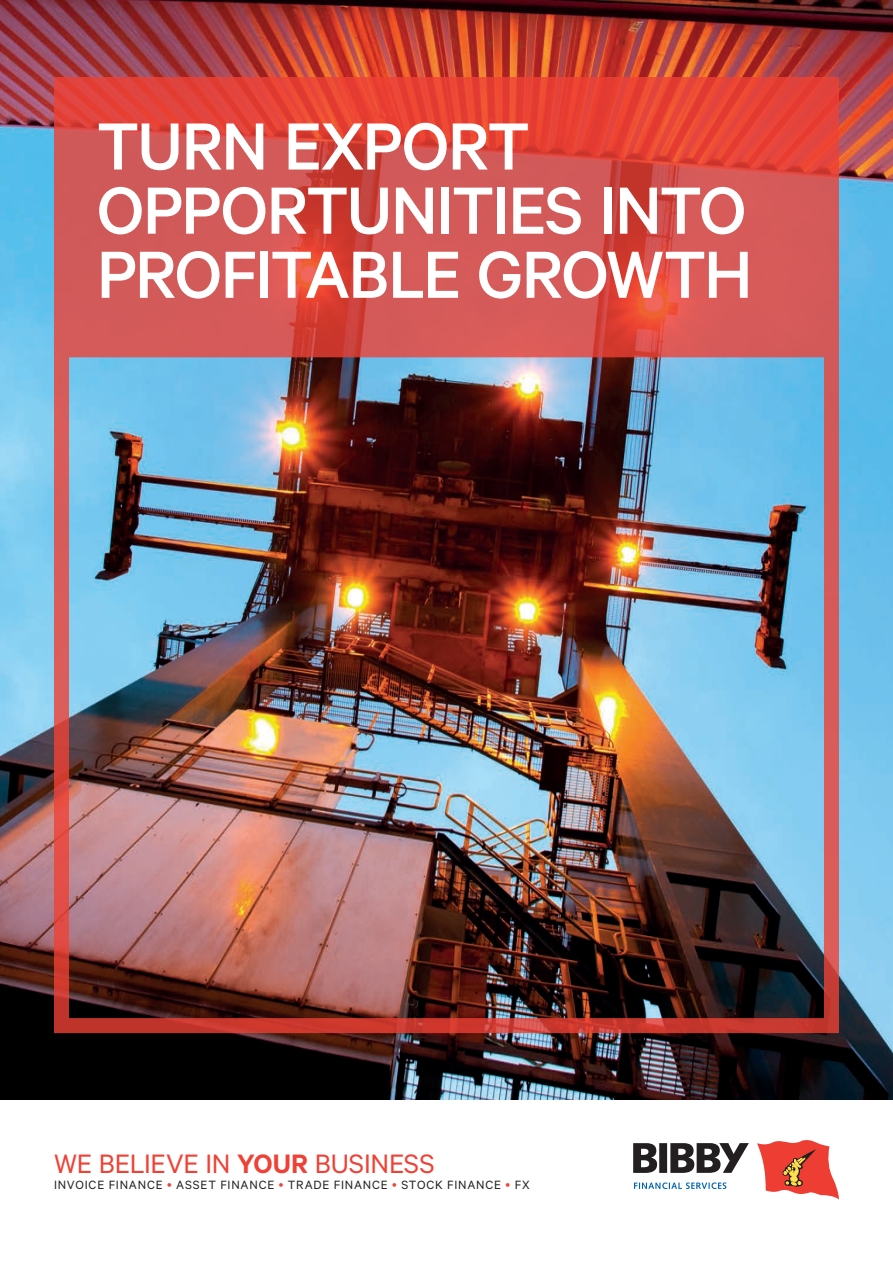
<style>
.page{position:relative;width:893px;height:1263px;background:#fff}
.page>*{position:absolute;margin:0;border:0;box-sizing:border-box;transform-origin:0 0}
.t1{font:500 75px/64.2px "Calibre";letter-spacing:-.03em;color:#fff}
.t2{font:30px "Calibre";letter-spacing:-.01em;color:#ef4135}
.t3{font:13.5px "Calibre";letter-spacing:.06em;color:#231f20}
.s1{font-weight:600}
.s2{color:#ef4135}
</style>
<div class="page">
<img style="left:0;top:0;width:893px;height:1099px">
<svg style="left:633px;top:1143px;width:24px;height:30px"></svg>
<div style="left:659px;top:1143px;width:8px;height:30px;background:#231f20"></div>
<svg style="left:670px;top:1143px;width:79px;height:30px"></svg>
<svg style="left:757px;top:1140px;width:82px;height:59px"></svg>
<svg style="left:634px;top:1182px;width:92px;height:7px"></svg>
<svg style="left:54px;top:77px;width:785px;height:265px;background:#d8504a"></svg>
<div style="left:54px;top:342px;width:785px;height:691px;border:15px solid #ef4135"></div>
<p class="t1" style="left:97px;top:112px;width:658px">TURN EXPORT<br>OPPORTUNITIES INTO<br>PROFITABLE GROWTH</p>
<p class="t2" style="left:54px;top:1146px;width:382px">WE BELIEVE IN <span class="s1">YOUR</span> BUSINESS</p>
<p class="t3" style="left:54px;top:1177px;width:477px">INVOICE FINANCE <span class="s2">•</span> ASSET FINANCE <span class="s2">•</span> TRADE FINANCE <span class="s2">•</span> STOCK FINANCE <span class="s2">•</span> FX</p>
</div>
